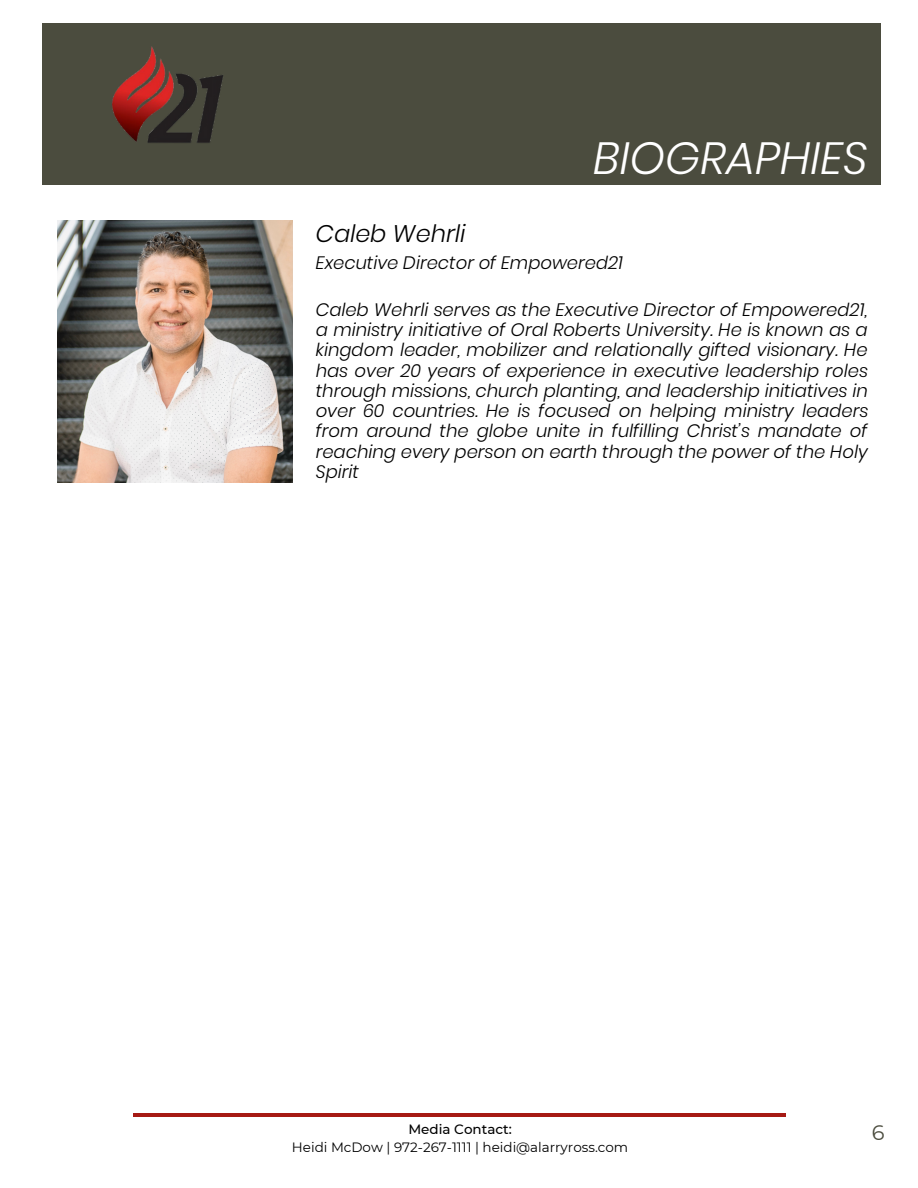
<style>
.page{position:relative;width:918px;height:1188px;background:#fff}
.page>*{position:absolute;margin:0;border:0;box-sizing:border-box;transform-origin:0 0}
.t1{font:italic 300 45px "Poppins";color:#fff}
.t2{font:italic 300 24px "Poppins";color:#000}
.t3{font:21px "Montserrat";color:#4b4c3e}
.t4{font:italic 300 18px/20.2px "Poppins";color:#000;text-align:justify}
.t5{font:13.5px "Montserrat";color:#000}
.t6{font:500 13.5px "Montserrat";color:#000}
</style>
<div class="page">
<hr style="left:134px;top:1113px;width:652px;height:3px;background:#a61a14">
<div style="left:42px;top:23px;width:839px;height:162px;background:#4b4c3e"></div>
<img style="left:112px;top:46px;width:111px;height:97px">
<img style="left:57px;top:220px;width:235px;height:262px">
<h1 class="t1" style="left:594px;top:126px;width:276px">BIOGRAPHIES</h1>
<h2 class="t2" style="left:316px;top:216px;width:151px">Caleb Wehrli</h2>
<p class="t4" style="left:316px;top:252px;width:309px">Executive Director of Empowered21</p>
<p class="t4" style="left:316px;top:299px;width:554px">Caleb Wehrli serves as the Executive Director of Empowered21, a ministry initiative of Oral Roberts University. He is known as a kingdom leader, mobilizer and relationally gifted visionary. He has over 20 years of experience in executive leadership roles through missions, church planting, and leadership initiatives in over 60 countries. He is focused on helping ministry leaders from around the globe unite in fulfilling Christ’s mandate of reaching every person on earth through the power of the Holy Spirit</p>
<p class="t6" style="left:408px;top:1121px;width:105px">Media Contact:</p>
<p class="t3" style="left:872px;top:1119px;width:14px">6</p>
<p class="t5" style="left:292px;top:1139px;width:338px">Heidi McDow | 972-267-1111 | heidi@alarryross.com</p>
</div>
